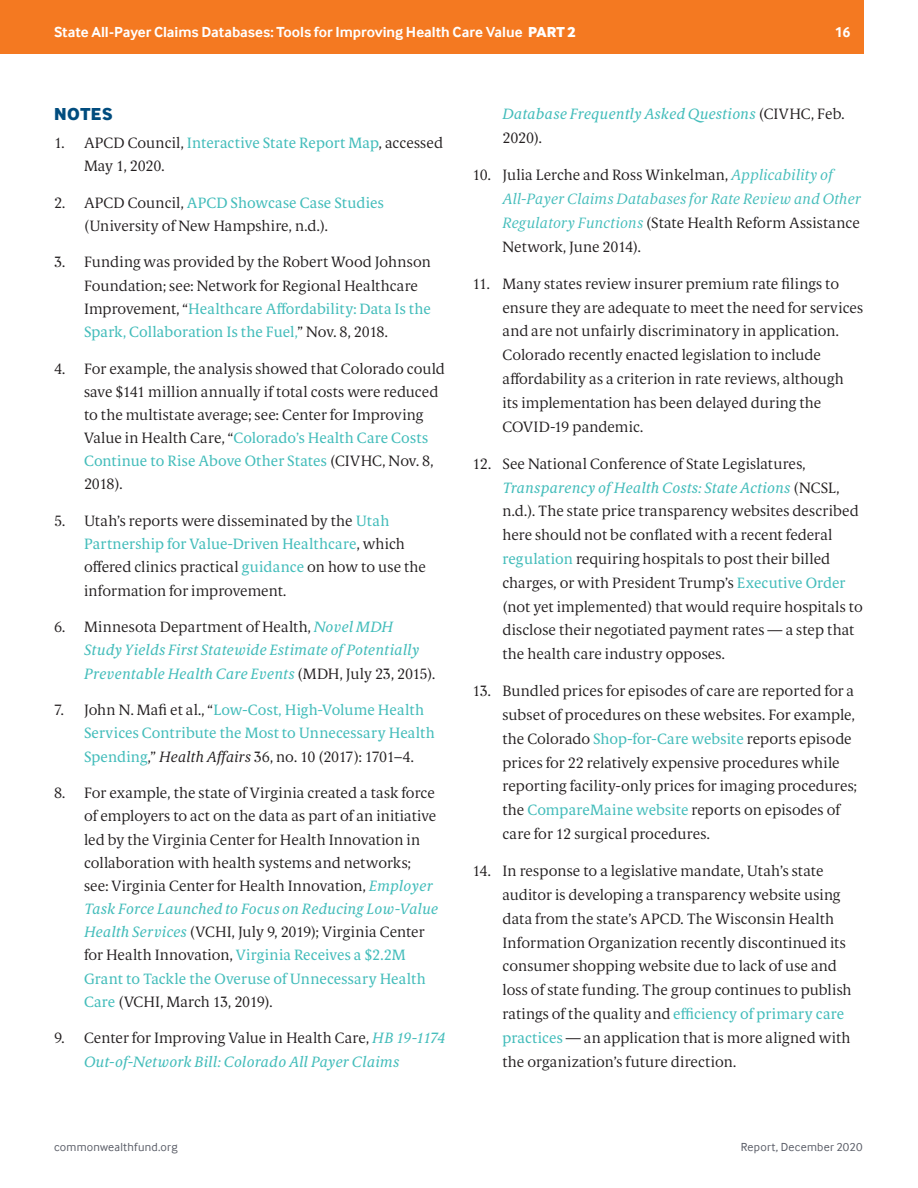
<style>
.page{position:relative;width:918px;height:1188px;background:#fff}
.page>*{position:absolute;margin:0;border:0;box-sizing:border-box;transform-origin:0 0}
.Heads_-_All_Caps{font:18px "Inter Face X Bold";letter-spacing:.03em;color:#014c7e}
.EndNotes{font:300 15px/23.9px "Berlingske Serif Text";color:#231f20}
.EndNotes-2{font:italic 15px/23.1px "Berlingske Serif Text";letter-spacing:.015em;color:#44bdbb}
.EndNotes-3{font:italic 300 15px/23.9px "Berlingske Serif Text";letter-spacing:.01em;color:#44bdbb}
.EndNotes-4{font:15px/23.1px "Berlingske Serif Text";letter-spacing:.005em;color:#44bdbb}
.t1{font:700 15px "Inter Face";letter-spacing:-.005em;color:#fff}
.t2{font:12px "Inter Face";letter-spacing:.02em;color:#5a5d67}
.s1{font-family:"Inter Face X Bold";font-weight:400}
.s2{font-weight:400;color:#44bdbb}
.s3{color:#44bdbb}
.s4{font-weight:300;font-style:normal;color:#231f20}
.s5{font-weight:300;color:#231f20}
.s6{font-weight:300;font-style:italic;color:#231f20}
.s7{font-weight:400;font-style:italic;color:#44bdbb}
.s8{font-style:normal;color:#231f20}
</style>
<div class="page">
<div style="left:0;top:0;width:864px;height:54px;background:#f47921"></div>
<p class="t1" style="left:54px;top:23px;width:523px">State All-Payer Claims Databases: Tools for Improving Health Care Value <span class="s1">PART 2</span></p>
<p class="t1" style="left:835px;top:23px;width:17px">16</p>
<p class="Heads_-_All_Caps" style="left:54px;top:103px;width:60px">NOTES</p>
<p class="EndNotes" style="left:84px;top:131px;width:360px;line-height:23.1px;text-indent:-30px">1. APCD Council, <span class="s2">Interactive State Report Map</span>, accessed<br>May 1, 2020.</p>
<p class="EndNotes" style="left:84px;top:190px;width:301px;line-height:23.1px;text-indent:-30px">2. APCD Council, <span class="s2">APCD Showcase Case Studies </span>(University of New Hampshire, n.d.).</p>
<p class="EndNotes" style="left:84px;top:250px;width:348px;line-height:23.1px;text-indent:-30px">3. Funding was provided by the Robert Wood Johnson Foundation; see: Network for Regional Healthcare Improvement, “<span class="s2">Healthcare Affordability: Data Is the Spark, Collaboration Is the Fuel</span><span class="s3">,</span>” Nov. 8, 2018.</p>
<p class="EndNotes" style="left:84px;top:356px;width:362px;line-height:23.1px;text-indent:-30px">4. For example, the analysis showed that Colorado could save $141 million annually if total costs were reduced to the multistate average; see: Center for Improving Value in Health Care, “<span class="s2">Colorado’s Health Care Costs Continue to Rise Above Other States</span> (CIVHC, Nov. 8, 2018).</p>
<p class="EndNotes" style="left:84px;top:509px;width:344px;line-height:23.1px;text-indent:-30px">5. Utah’s reports were disseminated by the <span class="s2">Utah Partnership for Value-Driven Healthcare</span>, which offered clinics practical <span class="s2">guidance</span> on how to use the information for improvement.</p>
<p class="EndNotes-2" style="left:84px;top:614px;width:353px;text-indent:-30px"><span class="s4">6. Minnesota Department of Health,</span> Novel MDH<br>Study Yields First Statewide Estimate of Potentially<br>Preventable Health Care Events <span class="s4">(MDH, July 23, 2015).</span></p>
<p class="EndNotes-4" style="left:84px;top:698px;width:352px;text-indent:-30px"><span class="s5">7. John N. Mafi et al., “</span>Low-Cost, High-Volume Health<br>Services Contribute the Most to Unnecessary Health<br>Spending<span class="s5">,”</span> <span class="s6">Health Affairs</span> <span class="s5">36, no. 10 (2017): 1701–4.</span></p>
<p class="EndNotes" style="left:84px;top:781px;width:356px;line-height:23.1px;text-indent:-30px">8. For example, the state of Virginia created a task force of employers to act on the data as part of an initiative led by the Virginia Center for Health Innovation in collaboration with health systems and networks; see: Virginia Center for Health Innovation, <span class="s7">Employer Task Force Launched to Focus on Reducing Low-Value Health Services</span> (VCHI, July 9, 2019); Virginia Center for Health Innovation, <span class="s2">Virginia Receives a $2.2M Grant to Tackle the Overuse of Unnecessary Health Care</span> (VCHI, March 13, 2019).</p>
<p class="EndNotes-2" style="left:84px;top:1026px;width:363px;text-indent:-30px"><span class="s4">9. Center for Improving Value in Health Care,</span> HB 19-1174<br>Out-of-Network Bill: Colorado All Payer Claims</p>
<p class="EndNotes-2" style="left:502px;top:101px;width:343px;line-height:23.9px">Database Frequently Asked Questions <span class="s4">(CIVHC, Feb.<br>2020).</span></p>
<p class="EndNotes-3" style="left:502px;top:162px;width:360px;text-indent:-30px"><span class="s8">10. Julia Lerche and Ross Winkelman,</span> Applicability of All-Payer Claims Databases for Rate Review and Other Regulatory Functions <span class="s8">(State Health Reform Assistance Network, June 2014).</span></p>
<p class="EndNotes" style="left:502px;top:271px;width:362px;text-indent:-30px">11. Many states review insurer premium rate filings to ensure they are adequate to meet the need for services and are not unfairly discriminatory in application.<br>Colorado recently enacted legislation to include affordability as a criterion in rate reviews, although its implementation has been delayed during the COVID-19 pandemic.</p>
<p class="EndNotes" style="left:502px;top:451px;width:362px;text-indent:-30px">12. See National Conference of State Legislatures, <span class="s7">Transparency of Health Costs: State Actions</span> (NCSL, n.d.). The state price transparency websites described here should not be conflated with a recent federal <span class="s2">regulation</span> requiring hospitals to post their billed charges, or with President Trump’s <span class="s2">Executive Order </span>(not yet implemented) that would require hospitals to disclose their negotiated payment rates — a step that the health care industry opposes.</p>
<p class="EndNotes" style="left:502px;top:679px;width:356px;text-indent:-30px">13. Bundled prices for episodes of care are reported for a subset of procedures on these websites. For example, the Colorado <span class="s2">Shop-for-Care website</span> reports episode prices for 22 relatively expensive procedures while reporting facility-only prices for imaging procedures; the <span class="s2">CompareMaine website</span> reports on episodes of care for 12 surgical procedures.</p>
<p class="EndNotes" style="left:502px;top:859px;width:351px;text-indent:-30px">14. In response to a legislative mandate, Utah’s state auditor is developing a transparency website using data from the state’s APCD. The Wisconsin Health Information Organization recently discontinued its consumer shopping website due to lack of use and loss of state funding. The group continues to publish ratings of the quality and <span class="s2">efficiency of primary care practices</span> — an application that is more aligned with the organization’s future direction.</p>
<p class="t2" style="left:54px;top:1140px;width:125px">commonwealthfund.org</p>
<p class="t2" style="left:741px;top:1140px;width:123px">Report, December 2020</p>
</div>
